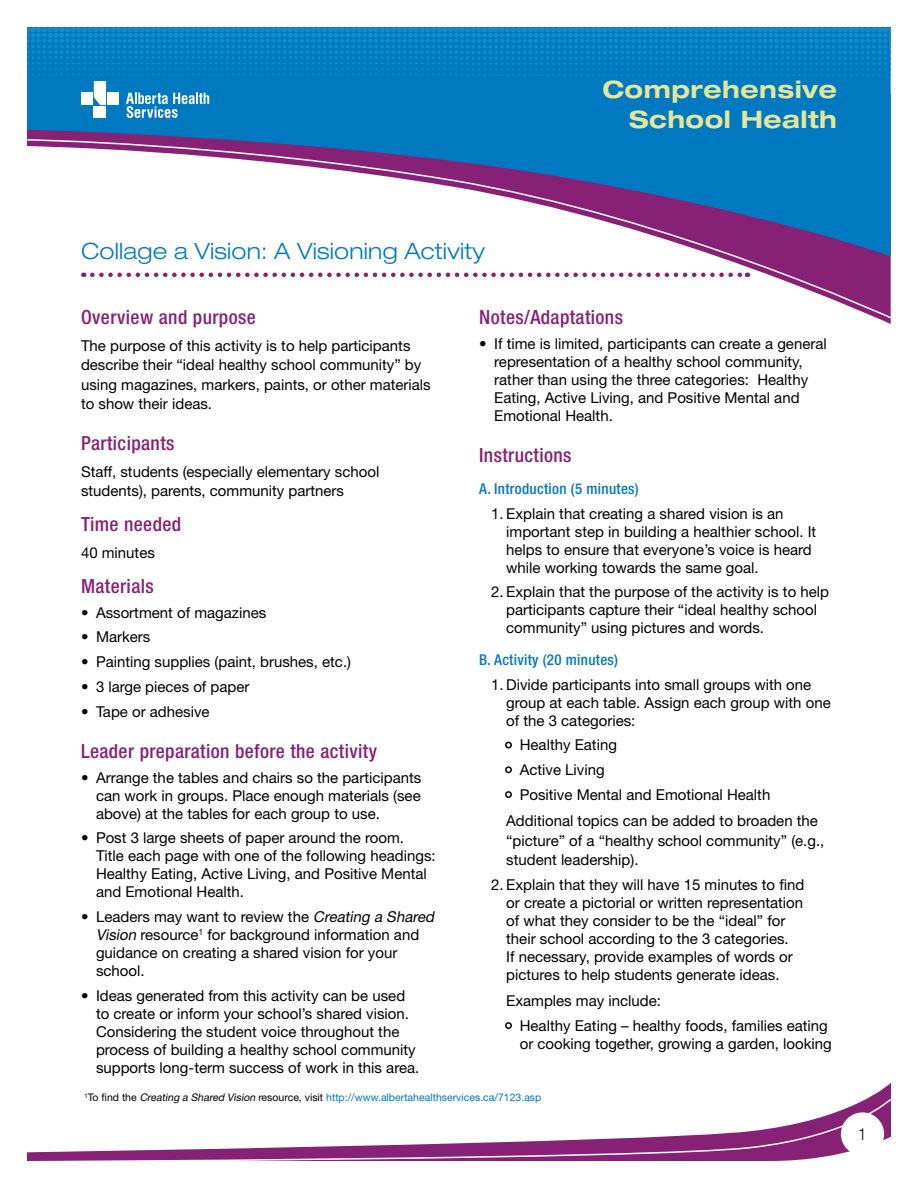
<style>
.page{position:relative;width:918px;height:1188px;background:#fff}
.page>*{position:absolute;margin:0;border:0;box-sizing:border-box;transform-origin:0 0}
.t1{font:700 expanded 24px/30px "Helvetica Neue LT Std";letter-spacing:.02em;color:#e6e699;text-align:right}
.t2{font:300 expanded 22.5px "Helvetica Neue LT Std";letter-spacing:.01em;color:#0079c1}
.t3{font:500 condensed 19.5px "Helvetica Neue LT Std";letter-spacing:.02em;color:#872175}
.t4{font:300 condensed 16.5px "Helvetica Neue LT Std";color:#000}
.t5{font:15px/18px "Helvetica Neue LT Std";color:#000}
.t6{font:500 condensed 15px "Helvetica Neue LT Std";letter-spacing:.02em;color:#0079c1}
.t7{font:10.5px "Helvetica Neue LT Std";color:#0079c1}
.s1{font-style:italic}
.s2{color:#000}
.s3{font-style:italic;color:#000}
</style>
<div class="page">
<div style="left:27px;top:118px;width:864px;height:20px;background:#0079c1"></div>
<svg style="left:27px;top:27px;width:864px;height:91px;background:#077ec3"></svg>
<svg style="left:27px;top:138px;width:864px;height:181px"></svg>
<svg style="left:27px;top:1098px;width:864px;height:63px"></svg>
<svg style="left:92px;top:273px;width:656px;height:4px"></svg>
<div style="left:505px;top:742px;width:7px;height:7px;border:2px solid #000;border-radius:50%"></div>
<div style="left:505px;top:766px;width:7px;height:7px;border:2px solid #000;border-radius:50%"></div>
<div style="left:505px;top:791px;width:7px;height:7px;border:2px solid #000;border-radius:50%"></div>
<div style="left:505px;top:1022px;width:7px;height:7px;border:2px solid #000;border-radius:50%"></div>
<h1 class="t1" style="left:602px;top:74px;width:236px">Comprehensive<br>School Health</h1>
<h2 class="t2" style="left:81px;top:238px;width:406px">Collage a Vision: A Visioning Activity</h2>
<h3 class="t3" style="left:81px;top:306px;width:176px">Overview and purpose</h3>
<p class="t5" style="left:81px;top:335px;width:351px;line-height:19.5px">The purpose of this activity is to help participants describe their “ideal healthy school community” by using magazines, markers, paints, or other materials to show their ideas.</p>
<h3 class="t3" style="left:81px;top:432px;width:95px">Participants</h3>
<p class="t5" style="left:81px;top:461px;width:300px;line-height:19.5px">Staff, students (especially elementary school students), parents, community partners</p>
<h3 class="t3" style="left:81px;top:512px;width:102px">Time needed</h3>
<p class="t5" style="left:81px;top:544px;width:75px">40 minutes</p>
<h3 class="t3" style="left:81px;top:574px;width:74px">Materials</h3>
<p class="t5" style="left:81px;top:603px;width:187px">• Assortment of magazines</p>
<p class="t5" style="left:81px;top:628px;width:71px">• Markers</p>
<p class="t5" style="left:81px;top:653px;width:272px">• Painting supplies (paint, brushes, etc.)</p>
<p class="t5" style="left:81px;top:677px;width:170px">• 3 large pieces of paper</p>
<p class="t5" style="left:81px;top:702px;width:130px">• Tape or adhesive</p>
<h3 class="t3" style="left:81px;top:739px;width:298px">Leader preparation before the activity</h3>
<p class="t5" style="left:96px;top:768px;width:327px;text-align:justify;text-indent:-15px">• Arrange the tables and chairs so the participants can work in groups. Place enough materials (see above) at the tables for each group to use.</p>
<p class="t5" style="left:96px;top:829px;width:341px;text-indent:-15px">• Post 3 large sheets of paper around the room.<br>Title each page with one of the following headings:<br>Healthy Eating, Active Living, and Positive Mental and Emotional Health.</p>
<p class="t5" style="left:96px;top:908px;width:343px;text-indent:-15px">• Leaders may want to review the <span class="s1">Creating a Shared Vision</span> resource<sup>1</sup> for background information and guidance on creating a shared vision for your school.</p>
<p class="t5" style="left:96px;top:986px;width:325px;text-indent:-15px">• Ideas generated from this activity can be used to create or inform your school’s shared vision.<br>Considering the student voice throughout the process of building a healthy school community supports long-term success of work in this area.</p>
<h3 class="t3" style="left:479px;top:306px;width:145px">Notes/Adaptations</h3>
<p class="t5" style="left:494px;top:335px;width:334px;text-indent:-15px">• If time is limited, participants can create a general representation of a healthy school community, rather than using the three categories: Healthy Eating, Active Living, and Positive Mental and Emotional Health.</p>
<h3 class="t3" style="left:479px;top:444px;width:94px">Instructions</h3>
<p class="t6" style="left:479px;top:480px;width:161px">A. Introduction (5 minutes)</p>
<p class="t5" style="left:506px;top:504px;width:312px;text-indent:-15px">1. Explain that creating a shared vision is an important step in building a healthier school. It helps to ensure that everyone’s voice is heard while working towards the same goal.</p>
<p class="t5" style="left:506px;top:583px;width:324px;text-indent:-15px">2. Explain that the purpose of the activity is to help participants capture their “ideal healthy school community” using pictures and words.</p>
<p class="t6" style="left:479px;top:651px;width:140px">B. Activity (20 minutes)</p>
<p class="t5" style="left:506px;top:675px;width:326px;text-indent:-15px">1. Divide participants into small groups with one group at each table. Assign each group with one of the 3 categories:</p>
<p class="t5" style="left:520px;top:733px;width:252px;line-height:24.8px">Healthy Eating<br>Active Living<br>Positive Mental and Emotional Health</p>
<p class="t5" style="left:506px;top:811px;width:320px;line-height:19.5px">Additional topics can be added to broaden the “picture” of a “healthy school community” (e.g., student leadership).</p>
<p class="t5" style="left:506px;top:875px;width:300px;text-indent:-15px">2. Explain that they will have 15 minutes to find or create a pictorial or written representation of what they consider to be the “ideal” for their school according to the 3 categories.<br>If necessary, provide examples of words or pictures to help students generate ideas.</p>
<p class="t5" style="left:520px;top:988px;width:310px;line-height:24.8px;text-indent:-14px">Examples may include:<br>Healthy Eating – healthy foods, families eating</p>
<p class="t5" style="left:520px;top:1034px;width:313px">or cooking together, growing a garden, looking</p>
<p class="t7" style="left:84px;top:1091px;width:459px"><sup>1</sup><span class="s2">To find the</span> <span class="s3">Creating a Shared Vision</span> <span class="s2">resource, visit</span> http://www.albertahealthservices.ca/7123.asp</p>
<p class="t4" style="left:859px;top:1125px;width:9px">1</p>
</div>
